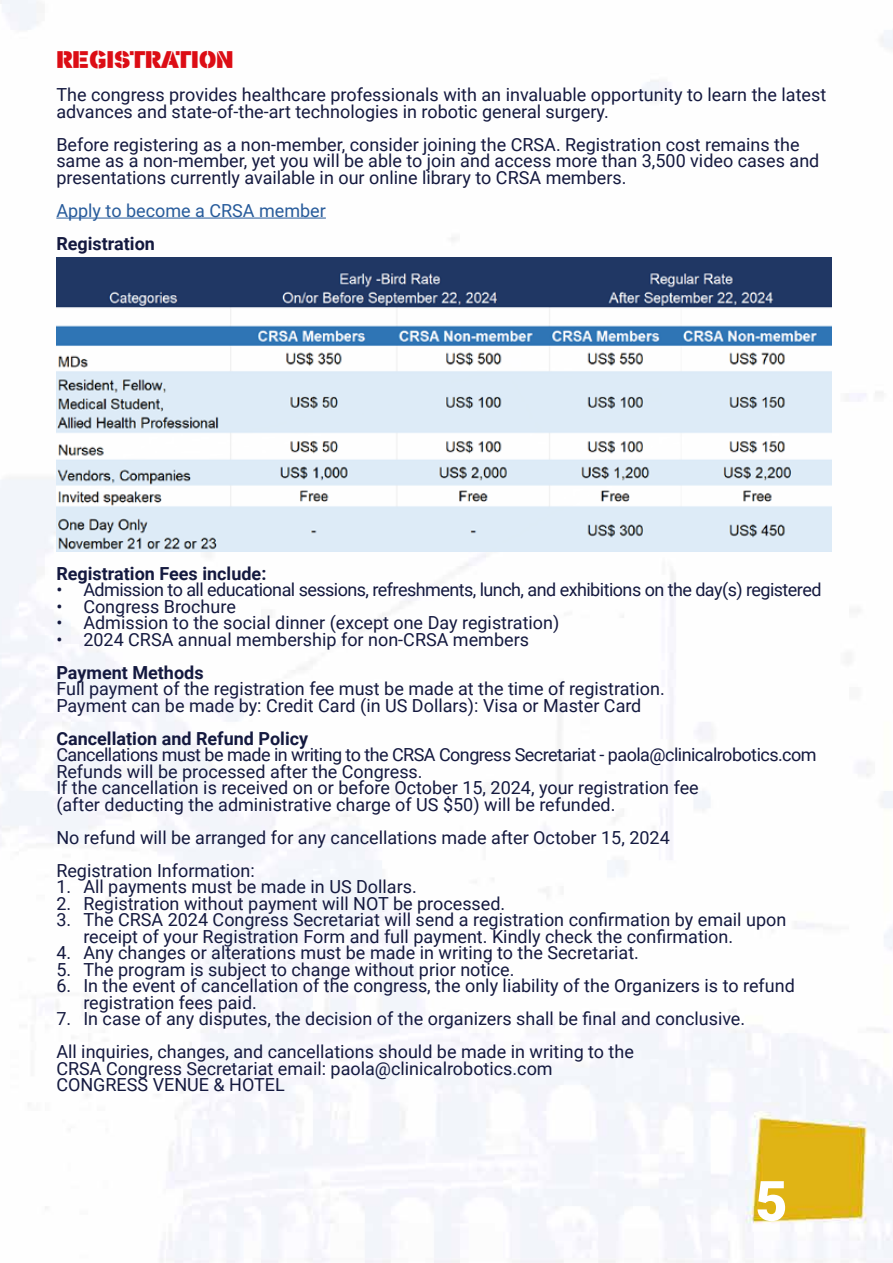
<style>
.page{position:relative;width:893px;height:1263px;background:#fff}
.page>*{position:absolute;margin:0;border:0;box-sizing:border-box;transform-origin:0 0}
.t1{font:900 55.5px "Roboto";color:#fff}
.t2{font:19.5px "stencilla";color:#dc0d15}
.t3{font:18px/16.5px "Roboto";color:#14193f}
.t4{font:18px "Roboto";letter-spacing:-.03em;color:#14193f}
.t5{font:700 18px "Roboto";color:#14193f}
.t6{font:18px "Roboto";color:#275b9b}
</style>
<div class="page">
<img style="left:0;top:0;width:893px;height:1263px">
<hr style="left:56px;top:218px;width:270px;height:1px;background:#275b9b">
<img style="left:56px;top:257px;width:775px;height:295px">
<p class="t2" style="left:56px;top:45px;width:178px">REGISTRATION</p>
<p class="t3" style="left:56px;top:86px;width:771px">The congress provides healthcare professionals with an invaluable opportunity to learn the latest advances and state-of-the-art technologies in robotic general surgery.</p>
<p class="t3" style="left:56px;top:135px;width:765px">Before registering as a non-member, consider joining the CRSA. Registration cost remains the same as a non-member, yet you will be able to join and access more than 3,500 video cases and presentations currently available in our online library to CRSA members.</p>
<p class="t6" style="left:56px;top:198px;width:271px">Apply to become a CRSA member</p>
<p class="t5" style="left:56px;top:231px;width:100px">Registration</p>
<p class="t5" style="left:56px;top:561px;width:212px">Registration Fees include:</p>
<p class="t4" style="left:56px;top:577px;width:767px">• Admission to all educational sessions, refreshments, lunch, and exhibitions on the day(s) registered</p>
<p class="t3" style="left:56px;top:597px;width:181px">• Congress Brochure</p>
<p class="t3" style="left:56px;top:614px;width:505px">• Admission to the social dinner (except one Day registration)</p>
<p class="t3" style="left:56px;top:630px;width:474px">• 2024 CRSA annual membership for non-CRSA members</p>
<p class="t5" style="left:56px;top:660px;width:149px">Payment Methods</p>
<p class="t3" style="left:56px;top:680px;width:610px">Full payment of the registration fee must be made at the time of registration.<br>Payment can be made by: Credit Card (in US Dollars): Visa or Master Card</p>
<p class="t5" style="left:56px;top:726px;width:253px">Cancellation and Refund Policy</p>
<p class="t3" style="left:56px;top:746px;width:762px">Cancellations must be made in writing to the CRSA Congress Secretariat - paola@clinicalrobotics.com Refunds will be processed after the Congress.<br>If the cancellation is received on or before October 15, 2024, your registration fee<br>(after deducting the administrative charge of US $50) will be refunded.</p>
<p class="t3" style="left:56px;top:820px;width:615px;line-height:33px">No refund will be arranged for any cancellations made after October 15, 2024<br>Registration Information:</p>
<p class="t3" style="left:56px;top:878px;width:362px">1. All payments must be made in US Dollars.</p>
<p class="t3" style="left:56px;top:894px;width:450px">2. Registration without payment will NOT be processed.</p>
<p class="t3" style="left:83px;top:911px;width:704px;text-indent:-27px">3. The CRSA 2024 Congress Secretariat will send a registration confirmation by email upon receipt of your Registration Form and full payment. Kindly check the confirmation.</p>
<p class="t3" style="left:56px;top:944px;width:584px">4. Any changes or alterations must be made in writing to the Secretariat.</p>
<p class="t3" style="left:56px;top:960px;width:460px">5. The program is subject to change without prior notice.</p>
<p class="t3" style="left:83px;top:977px;width:713px;text-indent:-27px">6. In the event of cancellation of the congress, the only liability of the Organizers is to refund registration fees paid.</p>
<p class="t3" style="left:56px;top:1002px;width:690px;line-height:33px">7. In case of any disputes, the decision of the organizers shall be final and conclusive.<br>All inquiries, changes, and cancellations should be made in writing to the</p>
<p class="t3" style="left:56px;top:1059px;width:498px">CRSA Congress Secretariat email: paola@clinicalrobotics.com<br>CONGRESS VENUE &amp; HOTEL</p>
<h1 class="t1" style="left:755px;top:1162px;width:34px">5</h1>
</div>
